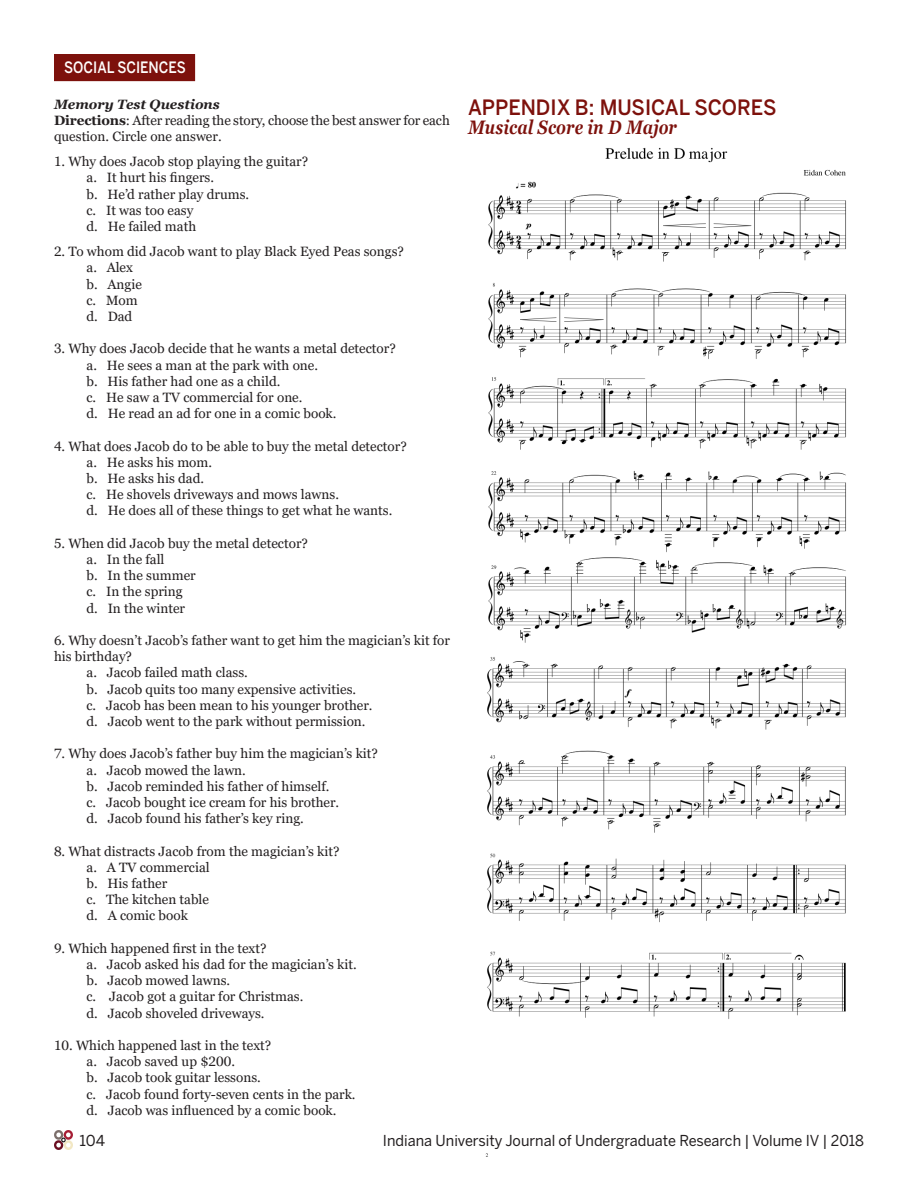
<style>
.page{position:relative;width:918px;height:1188px;background:#fff}
.page>*{position:absolute;margin:0;border:0;box-sizing:border-box;transform-origin:0 0}
.Paragraph_Style_1{font:500 21px "Benton Sans";color:#7d110c;scale:.95 1}
.Paragraph_Style_1-2{font:italic 600 condensed 19.5px "Georgia Pro";color:#7d110c;scale:.95 1}
.t1{font:500 15.6px "Benton Sans";color:#fffefd;scale:.87 1}
.t2{font:15px "Benton Sans";color:#231f20;scale:.96 1}
.t3{font:15px "Benton Sans";color:#231f20}
.Paragraph_Style_1-3{font:13.5px/16.2px "Georgia Pro";color:#231f20}
.Paragraph_Style_1-4{font:italic 700 13.5px "Georgia Pro";color:#231f20}
.s1{font-weight:700}
</style>
<div class="page">
<img style="left:54px;top:1130px;width:18px;height:19px">
<div style="left:54px;top:54px;width:141px;height:27px;background:#7d110c"></div>
<img style="left:485px;top:686px;width:361px;height:471px">
<img style="left:487px;top:147px;width:359px;height:539px">
<p class="t1" style="left:64px;top:58px;width:141px">SOCIAL SCIENCES</p>
<p class="Paragraph_Style_1-4" style="left:54px;top:96px;width:167px">Memory Test Questions</p>
<p class="Paragraph_Style_1-3" style="left:54px;top:113px;width:397px"><span class="s1">Directions</span>: After reading the story, choose the best answer for each question. Circle one answer.</p>
<p class="Paragraph_Style_1-3" style="left:54px;top:154px;width:256px">1. Why does Jacob stop playing the guitar?</p>
<p class="Paragraph_Style_1-3" style="left:87px;top:170px;width:129px">a. It hurt his fingers.</p>
<p class="Paragraph_Style_1-3" style="left:87px;top:186px;width:164px">b. He’d rather play drums.</p>
<p class="Paragraph_Style_1-3" style="left:87px;top:203px;width:108px">c. It was too easy</p>
<p class="Paragraph_Style_1-3" style="left:87px;top:219px;width:111px">d. He failed math</p>
<p class="Paragraph_Style_1-3" style="left:54px;top:244px;width:352px">2. To whom did Jacob want to play Black Eyed Peas songs?</p>
<p class="Paragraph_Style_1-3" style="left:87px;top:260px;width:48px">a. Alex</p>
<p class="Paragraph_Style_1-3" style="left:87px;top:276px;width:57px">b. Angie</p>
<p class="Paragraph_Style_1-3" style="left:87px;top:293px;width:53px">c. Mom</p>
<p class="Paragraph_Style_1-3" style="left:87px;top:309px;width:47px">d. Dad</p>
<p class="Paragraph_Style_1-3" style="left:54px;top:341px;width:343px">3. Why does Jacob decide that he wants a metal detector?</p>
<p class="Paragraph_Style_1-3" style="left:87px;top:357px;width:233px">a. He sees a man at the park with one.</p>
<p class="Paragraph_Style_1-3" style="left:87px;top:374px;width:195px">b. His father had one as a child.</p>
<p class="Paragraph_Style_1-3" style="left:87px;top:390px;width:217px">c. He saw a TV commercial for one.</p>
<p class="Paragraph_Style_1-3" style="left:87px;top:406px;width:251px">d. He read an ad for one in a comic book.</p>
<p class="Paragraph_Style_1-3" style="left:54px;top:438px;width:354px">4. What does Jacob do to be able to buy the metal detector?</p>
<p class="Paragraph_Style_1-3" style="left:87px;top:455px;width:127px">a. He asks his mom.</p>
<p class="Paragraph_Style_1-3" style="left:87px;top:471px;width:119px">b. He asks his dad.</p>
<p class="Paragraph_Style_1-3" style="left:87px;top:487px;width:254px">c. He shovels driveways and mows lawns.</p>
<p class="Paragraph_Style_1-3" style="left:87px;top:503px;width:307px">d. He does all of these things to get what he wants.</p>
<p class="Paragraph_Style_1-3" style="left:54px;top:536px;width:256px">5. When did Jacob buy the metal detector?</p>
<p class="Paragraph_Style_1-3" style="left:87px;top:552px;width:79px">a. In the fall</p>
<p class="Paragraph_Style_1-3" style="left:87px;top:568px;width:111px">b. In the summer</p>
<p class="Paragraph_Style_1-3" style="left:87px;top:584px;width:98px">c. In the spring</p>
<p class="Paragraph_Style_1-3" style="left:87px;top:600px;width:100px">d. In the winter</p>
<p class="Paragraph_Style_1-3" style="left:54px;top:633px;width:397px">6. Why doesn’t Jacob’s father want to get him the magician’s kit for his birthday?</p>
<p class="Paragraph_Style_1-3" style="left:87px;top:665px;width:163px">a. Jacob failed math class.</p>
<p class="Paragraph_Style_1-3" style="left:87px;top:681px;width:271px">b. Jacob quits too many expensive activities.</p>
<p class="Paragraph_Style_1-3" style="left:87px;top:698px;width:288px">c. Jacob has been mean to his younger brother.</p>
<p class="Paragraph_Style_1-3" style="left:87px;top:714px;width:281px">d. Jacob went to the park without permission.</p>
<p class="Paragraph_Style_1-3" style="left:54px;top:746px;width:326px">7. Why does Jacob’s father buy him the magician’s kit?</p>
<p class="Paragraph_Style_1-3" style="left:87px;top:762px;width:161px">a. Jacob mowed the lawn.</p>
<p class="Paragraph_Style_1-3" style="left:87px;top:779px;width:244px">b. Jacob reminded his father of himself.</p>
<p class="Paragraph_Style_1-3" style="left:87px;top:795px;width:254px">c. Jacob bought ice cream for his brother.</p>
<p class="Paragraph_Style_1-3" style="left:87px;top:811px;width:219px">d. Jacob found his father’s key ring.</p>
<p class="Paragraph_Style_1-3" style="left:54px;top:843px;width:287px">8. What distracts Jacob from the magician’s kit?</p>
<p class="Paragraph_Style_1-3" style="left:87px;top:860px;width:125px">a. A TV commercial</p>
<p class="Paragraph_Style_1-3" style="left:87px;top:876px;width:82px">b. His father</p>
<p class="Paragraph_Style_1-3" style="left:87px;top:892px;width:124px">c. The kitchen table</p>
<p class="Paragraph_Style_1-3" style="left:87px;top:908px;width:103px">d. A comic book</p>
<p class="Paragraph_Style_1-3" style="left:54px;top:941px;width:214px">9. Which happened first in the text?</p>
<p class="Paragraph_Style_1-3" style="left:87px;top:957px;width:272px">a. Jacob asked his dad for the magician’s kit.</p>
<p class="Paragraph_Style_1-3" style="left:87px;top:973px;width:145px">b. Jacob mowed lawns.</p>
<p class="Paragraph_Style_1-3" style="left:87px;top:989px;width:218px">c. Jacob got a guitar for Christmas.</p>
<p class="Paragraph_Style_1-3" style="left:87px;top:1005px;width:180px">d. Jacob shoveled driveways.</p>
<p class="Paragraph_Style_1-3" style="left:54px;top:1038px;width:219px">10. Which happened last in the text?</p>
<p class="Paragraph_Style_1-3" style="left:87px;top:1054px;width:150px">a. Jacob saved up $200.</p>
<p class="Paragraph_Style_1-3" style="left:87px;top:1070px;width:176px">b. Jacob took guitar lessons.</p>
<p class="Paragraph_Style_1-3" style="left:87px;top:1086px;width:271px">c. Jacob found forty-seven cents in the park.</p>
<p class="Paragraph_Style_1-3" style="left:87px;top:1103px;width:251px">d. Jacob was influenced by a comic book.</p>
<p class="Paragraph_Style_1" style="left:468px;top:94px;width:326px">APPENDIX B: MUSICAL SCORES</p>
<p class="Paragraph_Style_1-2" style="left:468px;top:117px;width:222px">Musical Score in D Major</p>
<p class="t3" style="left:80px;top:1131px;width:27px">104</p>
<p class="t2" style="left:383px;top:1131px;width:503px">Indiana University Journal of Undergraduate Research | Volume IV | 2018</p>
</div>
